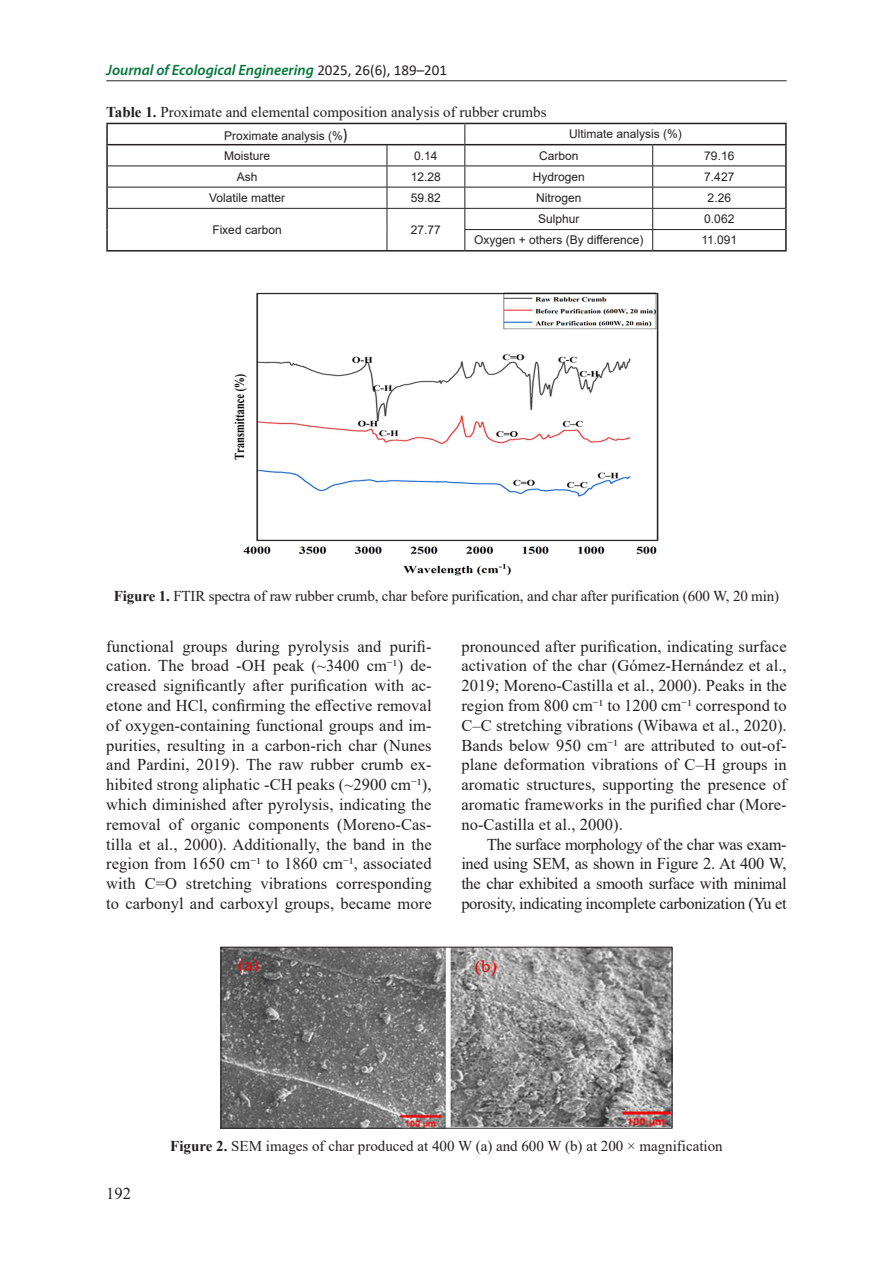
<style>
.page{position:relative;width:893px;height:1263px;background:#fff}
.page>*{position:absolute;margin:0;border:0;box-sizing:border-box;transform-origin:0 0}
.Base_Text{font:16.5px/19.8px "Times New Roman";letter-spacing:.005em;color:#231f20;text-align:justify}
.Figure{font:15px "Times New Roman";letter-spacing:-.01em;color:#231f20}
.Table{font:15px "Times New Roman";color:#231f20}
.t1{font:italic 600 15px "Myriad Pro";color:#00783a}
.Normalny{font:12px "Arial";color:#231f20}
.s1{font-family:"Calibri";font-weight:400;font-style:normal;color:#231f20}
.s2{font-weight:700}
.s3{font-family:"Calibri";font-size:16.5px}
</style>
<div class="page">
<hr style="left:106px;top:80px;width:681px;height:1px;background:#231f20">
<hr style="left:106px;top:123px;width:281px;height:1px;background:#231f20">
<hr style="left:106px;top:124px;width:2px;height:20px;background:#231f20">
<hr style="left:387px;top:123px;width:78px;height:1px;background:#231f20">
<hr style="left:465px;top:123px;width:188px;height:1px;background:#231f20">
<hr style="left:653px;top:123px;width:134px;height:1px;background:#231f20">
<hr style="left:785px;top:124px;width:2px;height:20px;background:#231f20">
<hr style="left:106px;top:145px;width:2px;height:21px;background:#231f20">
<hr style="left:785px;top:145px;width:2px;height:21px;background:#231f20">
<hr style="left:106px;top:166px;width:2px;height:21px;background:#231f20">
<hr style="left:785px;top:166px;width:2px;height:21px;background:#231f20">
<hr style="left:106px;top:187px;width:2px;height:21px;background:#231f20">
<hr style="left:785px;top:187px;width:2px;height:21px;background:#231f20">
<hr style="left:106px;top:208px;width:2px;height:22px;background:#231f20">
<hr style="left:785px;top:208px;width:2px;height:22px;background:#231f20">
<hr style="left:106px;top:230px;width:2px;height:20px;background:#231f20">
<hr style="left:785px;top:230px;width:2px;height:20px;background:#231f20">
<hr style="left:106px;top:250px;width:281px;height:2px;background:#231f20">
<hr style="left:387px;top:250px;width:78px;height:2px;background:#231f20">
<hr style="left:465px;top:250px;width:188px;height:2px;background:#231f20">
<hr style="left:653px;top:250px;width:134px;height:2px;background:#231f20">
<hr style="left:108px;top:166px;width:279px;height:1px;background:#231f20">
<hr style="left:387px;top:166px;width:78px;height:1px;background:#231f20">
<hr style="left:465px;top:166px;width:188px;height:1px;background:#231f20">
<hr style="left:653px;top:166px;width:132px;height:1px;background:#231f20">
<hr style="left:108px;top:187px;width:279px;height:1px;background:#231f20">
<hr style="left:387px;top:187px;width:78px;height:1px;background:#231f20">
<hr style="left:465px;top:187px;width:188px;height:1px;background:#231f20">
<hr style="left:653px;top:187px;width:132px;height:1px;background:#231f20">
<hr style="left:108px;top:208px;width:279px;height:1px;background:#231f20">
<hr style="left:387px;top:208px;width:78px;height:1px;background:#231f20">
<hr style="left:465px;top:208px;width:188px;height:1px;background:#231f20">
<hr style="left:653px;top:208px;width:132px;height:1px;background:#231f20">
<svg style="left:387px;top:145px;width:1px;height:105px"></svg>
<hr style="left:464px;top:229px;width:189px;height:1px;background:#231f20">
<svg style="left:464px;top:124px;width:1px;height:126px"></svg>
<hr style="left:653px;top:229px;width:132px;height:1px;background:#231f20">
<svg style="left:652px;top:145px;width:1px;height:105px"></svg>
<hr style="left:106px;top:144px;width:281px;height:1px;background:#231f20">
<hr style="left:387px;top:144px;width:78px;height:1px;background:#231f20">
<hr style="left:465px;top:144px;width:188px;height:1px;background:#231f20">
<hr style="left:653px;top:144px;width:134px;height:1px;background:#231f20">
<img style="left:234px;top:292px;width:425px;height:284px">
<img style="left:223px;top:949px;width:447px;height:177px">
<div style="left:221px;top:947px;width:451px;height:181px;border:1px solid #231f20"></div>
<p class="t1" style="left:106px;top:60px;width:342px">Journal of Ecological Engineering <span class="s1">2025, 26(6), 189–201</span></p>
<p class="Table" style="left:106px;top:101px;width:442px"><span class="s2">Table 1.</span> Proximate and elemental composition analysis of rubber crumbs</p>
<p class="Normalny" style="left:224px;top:128px;width:125px">Proximate analysis (%<span class="s3">)</span></p>
<p class="Normalny" style="left:569px;top:126px;width:114px">Ultimate analysis (%)</p>
<p class="Normalny" style="left:224px;top:147px;width:48px">Moisture</p>
<p class="Normalny" style="left:414px;top:147px;width:25px">0.14</p>
<p class="Normalny" style="left:539px;top:147px;width:41px">Carbon</p>
<p class="Normalny" style="left:704px;top:147px;width:32px">79.16</p>
<p class="Normalny" style="left:237px;top:168px;width:22px">Ash</p>
<p class="Normalny" style="left:411px;top:168px;width:32px">12.28</p>
<p class="Normalny" style="left:533px;top:168px;width:54px">Hydrogen</p>
<p class="Normalny" style="left:704px;top:168px;width:32px">7.427</p>
<p class="Normalny" style="left:209px;top:190px;width:78px">Volatile matter</p>
<p class="Normalny" style="left:411px;top:190px;width:32px">59.82</p>
<p class="Normalny" style="left:536px;top:190px;width:47px">Nitrogen</p>
<p class="Normalny" style="left:708px;top:190px;width:25px">2.26</p>
<p class="Normalny" style="left:212px;top:221px;width:71px">Fixed carbon</p>
<p class="Normalny" style="left:411px;top:221px;width:32px">27.77</p>
<p class="Normalny" style="left:538px;top:211px;width:43px">Sulphur</p>
<p class="Normalny" style="left:704px;top:211px;width:32px">0.062</p>
<p class="Normalny" style="left:474px;top:232px;width:171px">Oxygen + others (By difference)</p>
<p class="Normalny" style="left:701px;top:232px;width:37px">11.091</p>
<p class="Figure" style="left:114px;top:585px;width:667px"><span class="s2">Figure 1.</span> FTIR spectra of raw rubber crumb, char before purification, and char after purification (600 W, 20 min)</p>
<p class="Base_Text" style="left:106px;top:635px;width:327px">functional groups during pyrolysis and purifi&shy;cation. The broad -OH peak (~3400 cm⁻¹) de&shy;creased significantly after purification with ac&shy;etone and HCl, confirming the effective removal of oxygen-containing functional groups and im&shy;purities, resulting in a carbon-rich char (Nunes and Pardini, 2019). The raw rubber crumb ex&shy;hibited strong aliphatic -CH peaks (~2900 cm⁻¹), which diminished after pyrolysis, indicating the removal of organic components (Moreno-Cas&shy;tilla et al., 2000). Additionally, the band in the region from 1650 cm⁻¹ to 1860 cm⁻¹, associated with C=O stretching vibrations corresponding to carbonyl and carboxyl groups, became more</p>
<p class="Base_Text" style="left:461px;top:635px;width:327px">pronounced after purification, indicating surface activation of the char (Gómez-Hernández et al., 2019; Moreno-Castilla et al., 2000). Peaks in the region from 800 cm⁻¹ to 1200 cm⁻¹ correspond to C–C stretching vibrations (Wibawa et al., 2020).<br>Bands below 950 cm⁻¹ are attributed to out-of&shy;plane deformation vibrations of C–H groups in aromatic structures, supporting the presence of aromatic frameworks in the purified char (More&shy;no-Castilla et al., 2000).</p>
<p class="Base_Text" style="left:461px;top:833px;width:327px;text-indent:26px">The surface morphology of the char was exam&shy;ined using SEM, as shown in Figure 2. At 400 W, the char exhibited a smooth surface with minimal porosity, indicating incomplete carbonization (Yu et</p>
<p class="Base_Text" style="left:106px;top:1183px;width:26px">192</p>
<p class="Figure" style="left:170px;top:1136px;width:554px"><span class="s2">Figure 2.</span> SEM images of char produced at 400 W (a) and 600 W (b) at 200 × magnification</p>
</div>
